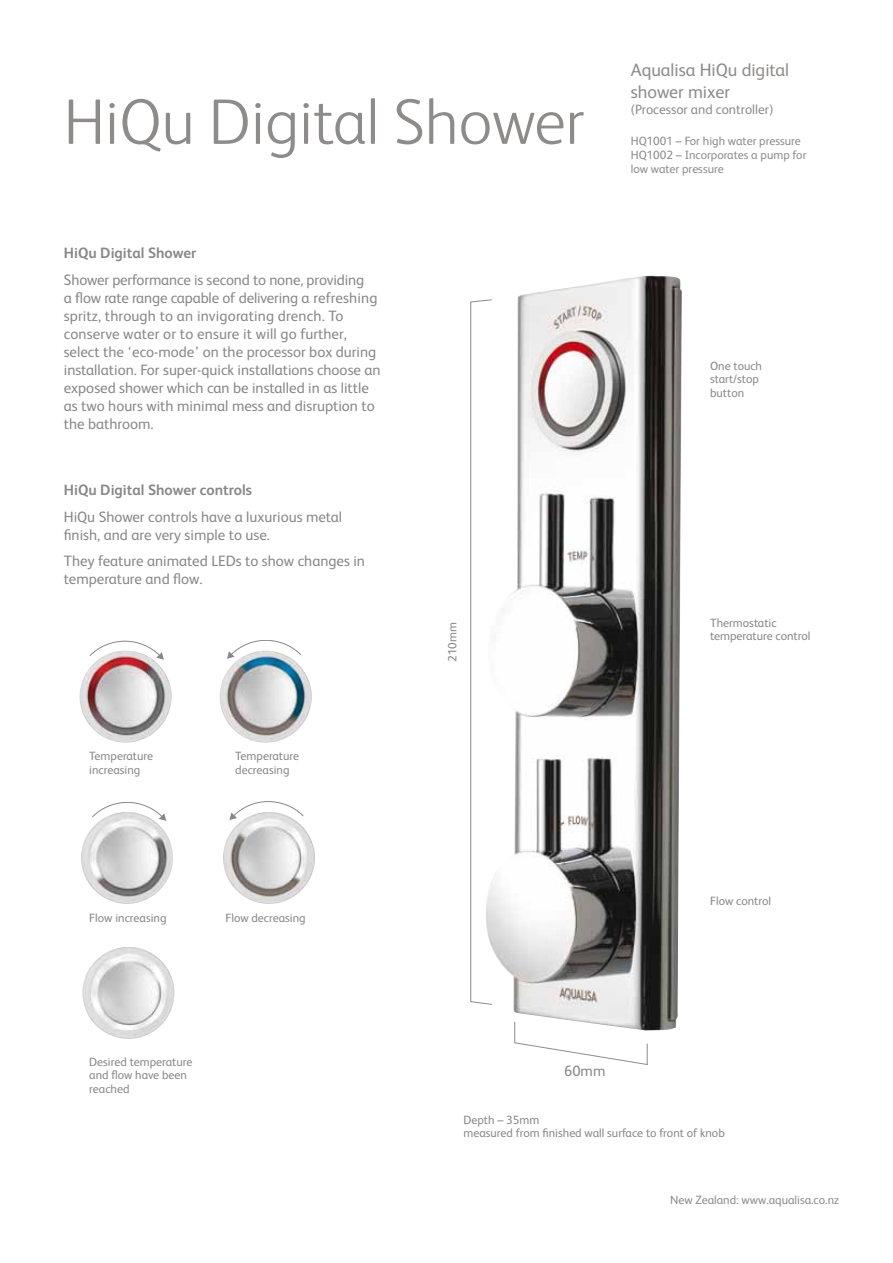
<style>
.page{position:relative;width:893px;height:1263px;background:#fff}
.page>*{position:absolute;margin:0;border:0;box-sizing:border-box;transform-origin:0 0}
.t1{font:300 64.5px "FS Albert";color:#8e8c8a}
.t2{font:18px/21.6px "FS Albert";color:#8e8c8a}
.t3{font:15px/18px "FS Albert";color:#87888a}
.t4{font:700 15px "FS Albert";color:#87888a}
.t5{font:13.5px "FS Albert";color:#8e8c8a}
.t6{font:12px/13.5px "FS Albert";color:#87888a}
.t7{font:12px/14.4px "FS Albert";color:#8e8c8a}
</style>
<div class="page">
<img style="left:492px;top:275px;width:190px;height:755px">
<svg style="left:470px;top:299px;width:22px;height:706px"></svg>
<svg style="left:514px;top:1021px;width:134px;height:44px"></svg>
<img style="left:82px;top:947px;width:92px;height:92px;border-radius:46px">
<img style="left:220px;top:651px;width:92px;height:92px;border-radius:46px">
<svg style="left:227px;top:640px;width:74px;height:19px"></svg>
<img style="left:81px;top:812px;width:92px;height:92px;border-radius:46px">
<svg style="left:92px;top:802px;width:74px;height:19px"></svg>
<img style="left:80px;top:651px;width:92px;height:92px;border-radius:46px">
<svg style="left:90px;top:641px;width:74px;height:19px"></svg>
<img style="left:223px;top:812px;width:92px;height:92px;border-radius:46px">
<svg style="left:229px;top:801px;width:75px;height:19px"></svg>
<h1 class="t1" style="left:64px;top:85px;width:522px">HiQu Digital Shower</h1>
<p class="t4" style="left:64px;top:244px;width:134px">HiQu Digital Shower</p>
<p class="t3" style="left:64px;top:271px;width:318px">Shower performance is second to none, providing<br>a flow rate range capable of delivering a refreshing spritz, through to an invigorating drench. To conserve water or to ensure it will go further, select the ‘eco-mode’ on the processor box during installation. For super-quick installations choose an exposed shower which can be installed in as little as two hours with minimal mess and disruption to the bathroom.</p>
<p class="t4" style="left:64px;top:481px;width:190px">HiQu Digital Shower controls</p>
<p class="t3" style="left:64px;top:507px;width:280px">HiQu Shower controls have a luxurious metal finish, and are very simple to use.</p>
<p class="t3" style="left:64px;top:552px;width:303px">They feature animated LEDs to show changes in temperature and flow.</p>
<p class="t6" style="left:89px;top:749px;width:65px">Temperature increasing</p>
<p class="t6" style="left:235px;top:749px;width:65px">Temperature decreasing</p>
<p class="t6" style="left:446px;top:662px;width:41px;rotate:-90deg">210mm</p>
<p class="t2" style="left:631px;top:58px;width:160px">Aqualisa HiQu digital shower mixer</p>
<p class="t5" style="left:631px;top:100px;width:144px">(Processor and controller)</p>
<p class="t7" style="left:631px;top:133px;width:177px">HQ1001 – For high water pressure<br>HQ1002 – Incorporates a pump for low water pressure</p>
<p class="t6" style="left:710px;top:359px;width:53px">One touch start/stop button</p>
<p class="t6" style="left:710px;top:616px;width:102px">Thermostatic temperature control</p>
<p class="t6" style="left:89px;top:911px;width:79px">Flow increasing</p>
<p class="t6" style="left:225px;top:911px;width:82px">Flow decreasing</p>
<p class="t6" style="left:710px;top:894px;width:63px">Flow control</p>
<p class="t6" style="left:89px;top:1055px;width:105px">Desired temperature and flow have been reached</p>
<p class="t3" style="left:564px;top:1062px;width:43px">60mm</p>
<p class="t6" style="left:463px;top:1112px;width:263px">Depth – 35mm<br>measured from finished wall surface to front of knob</p>
<p class="t7" style="left:670px;top:1192px;width:170px">New Zealand: www.aqualisa.co.nz</p>
</div>
